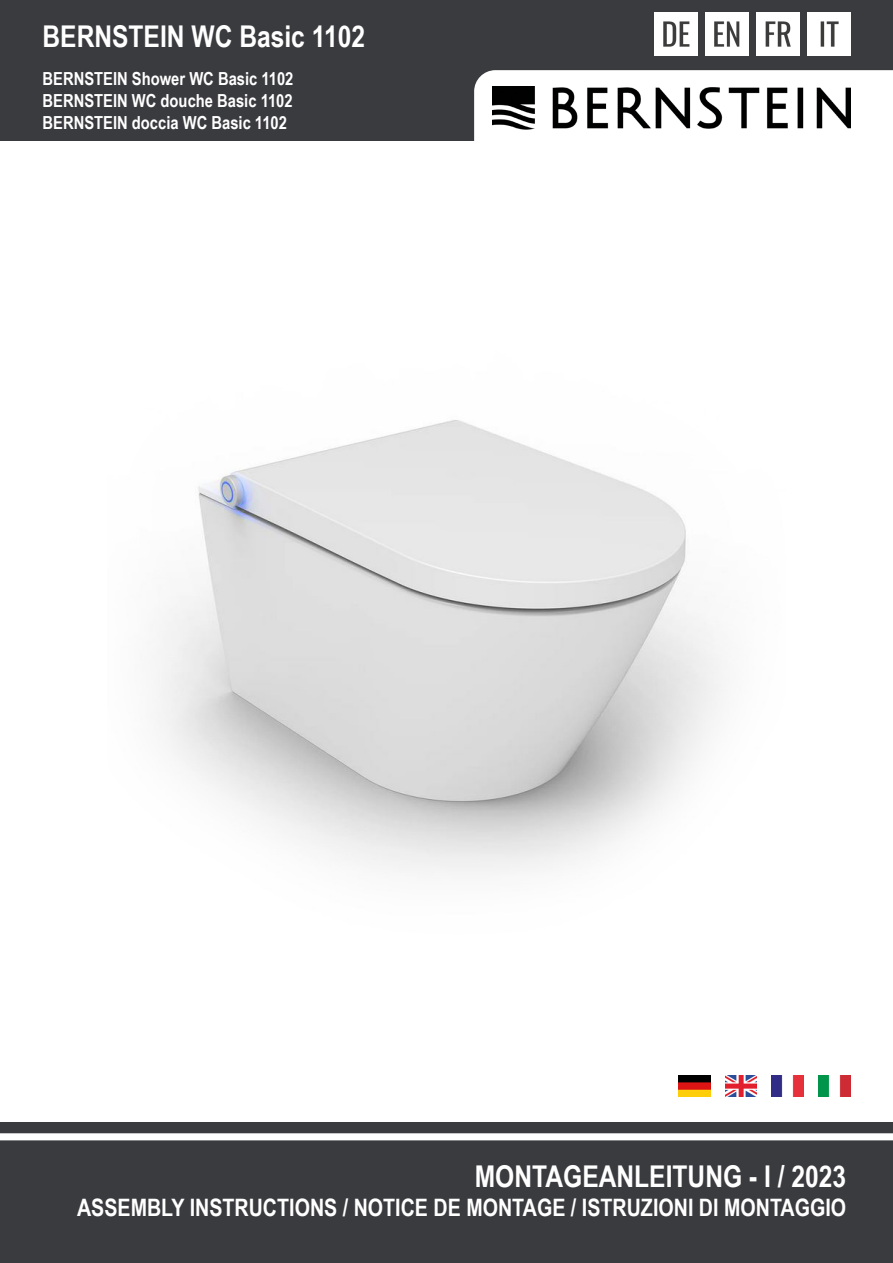
<style>
.page{position:relative;width:893px;height:1263px;background:#fff}
.page>*{position:absolute;margin:0;border:0;box-sizing:border-box;transform-origin:0 0}
.t1{font:700 30px "Arial Narrow";color:#fff}
.t2{font:700 24px "Arial Narrow";color:#fff}
.t3{font:700 18px "Arial Narrow";color:#fff}
</style>
<div class="page">
<div style="left:0;top:1123px;width:893px;height:140px;background:#3a3b3f"></div>
<div style="left:0;top:0;width:893px;height:140px;background:#3a3b3f"></div>
<svg style="left:0;top:1133px;width:893px;height:7px;background:#f6f6f6"></svg>
<div style="left:474px;top:70px;width:419px;height:71px;background:#fff"></div>
<img style="left:492px;top:86px;width:358px;height:44px">
<img style="left:655px;top:13px;width:42px;height:42px">
<img style="left:706px;top:13px;width:42px;height:42px">
<img style="left:808px;top:13px;width:42px;height:42px">
<img style="left:757px;top:13px;width:42px;height:42px">
<img style="left:725px;top:1075px;width:32px;height:21px">
<img style="left:772px;top:1075px;width:32px;height:21px">
<img style="left:818px;top:1075px;width:32px;height:21px">
<img style="left:678px;top:1075px;width:32px;height:21px">
<img style="left:157px;top:420px;width:567px;height:453px">
<p class="t1" style="left:43px;top:14px;width:324px">BERNSTEIN WC Basic 1102</p>
<p class="t3" style="left:43px;top:65px;width:252px">BERNSTEIN Shower WC Basic 1102</p>
<p class="t3" style="left:43px;top:87px;width:252px">BERNSTEIN WC douche Basic 1102</p>
<p class="t3" style="left:43px;top:109px;width:246px">BERNSTEIN doccia WC Basic 1102</p>
<h1 class="t1" style="left:475px;top:1154px;width:373px">MONTAGEANLEITUNG - I / 2023</h1>
<h2 class="t2" style="left:77px;top:1189px;width:771px">ASSEMBLY INSTRUCTIONS / NOTICE DE MONTAGE / ISTRUZIONI DI MONTAGGIO</h2>
</div>
